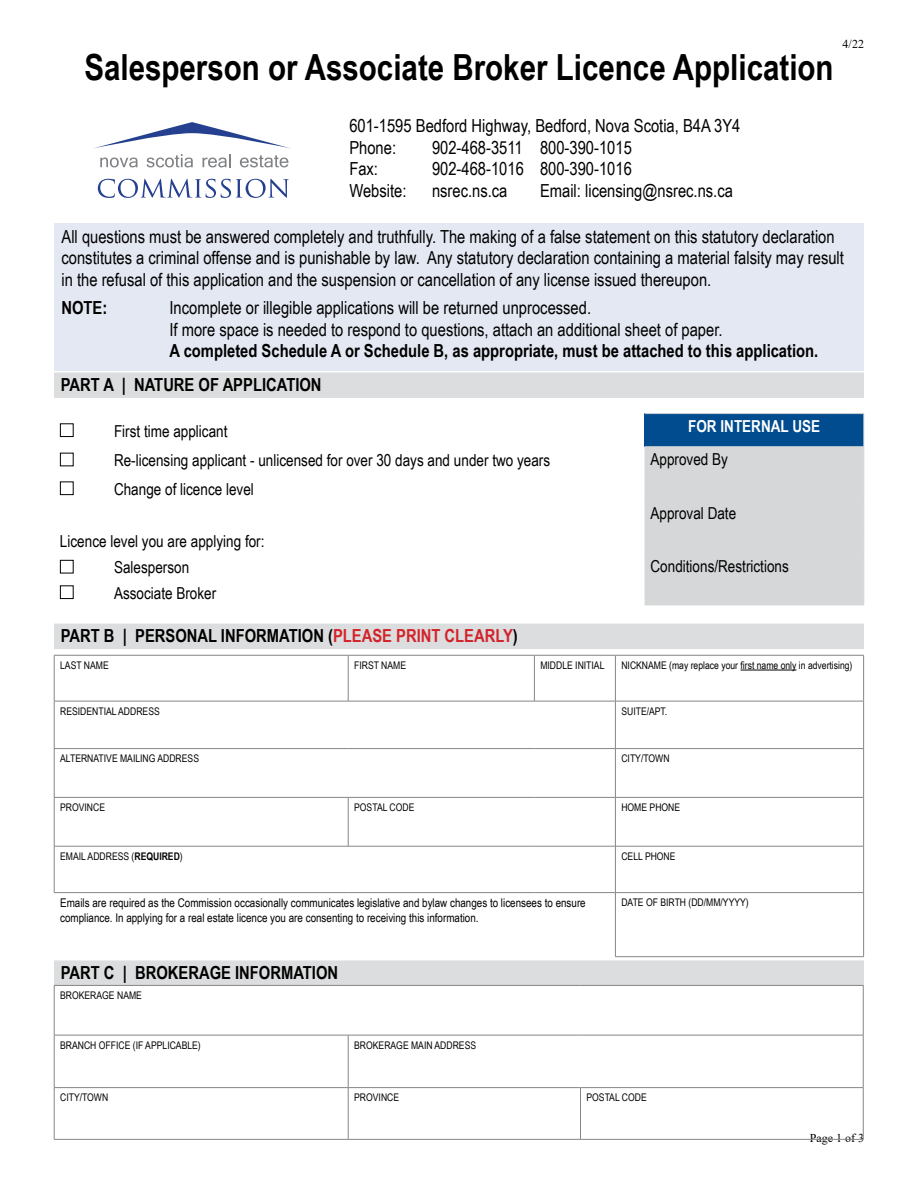
<style>
.page{position:relative;width:918px;height:1188px;background:#fff}
.page>*{position:absolute;margin:0;border:0;box-sizing:border-box;transform-origin:0 0}
.t1{font:700 36px "Arial Narrow";color:#000}
.t2{font:18px/21.6px "Arial Narrow";color:#000}
.t3{font:700 18px "Arial Narrow";color:#000}
.t4{font:16.5px/26.5px "Arial Narrow";color:#000}
.t5{font:700 16.5px "Arial Narrow";color:#fff}
.t6{font:12px/14.4px "Arial Narrow";color:#000}
.t7{font:12px "Times New Roman";color:#000}
.t8{font:10.5px "Arial Narrow";color:#000}
.s1{color:#d2232a}
.s2{font-weight:700}
</style>
<div class="page">
<div style="left:54px;top:624px;width:810px;height:25px;background:#dcddde"></div>
<div style="left:54px;top:960px;width:810px;height:26px;background:#dcddde"></div>
<div style="left:645px;top:414px;width:219px;height:33px;background:#004c8f"></div>
<hr style="left:645px;top:413px;width:219px;height:1px;background:#d5d7d8">
<hr style="left:864px;top:414px;width:1px;height:33px;background:#d5d7d8">
<hr style="left:645px;top:446px;width:219px;height:1px;background:#d5d7d8">
<div style="left:645px;top:447px;width:220px;height:158px;background:#d5d7d8"></div>
<hr style="left:645px;top:605px;width:219px;height:1px;background:#d5d7d8">
<div style="left:60px;top:423px;width:14px;height:14px;border:1px solid #000"></div>
<div style="left:60px;top:453px;width:14px;height:13px;border:1px solid #000"></div>
<div style="left:60px;top:482px;width:14px;height:13px;border:1px solid #000"></div>
<div style="left:60px;top:560px;width:14px;height:13px;border:1px solid #000"></div>
<div style="left:60px;top:585px;width:14px;height:14px;border:1px solid #000"></div>
<hr style="left:348px;top:655px;width:1px;height:46px;background:#848688">
<hr style="left:534px;top:655px;width:1px;height:46px;background:#848688">
<hr style="left:615px;top:655px;width:1px;height:46px;background:#848688">
<hr style="left:54px;top:701px;width:294px;height:1px;background:#848688">
<hr style="left:348px;top:701px;width:186px;height:1px;background:#848688">
<hr style="left:534px;top:701px;width:81px;height:1px;background:#848688">
<hr style="left:615px;top:701px;width:249px;height:1px;background:#848688">
<hr style="left:615px;top:701px;width:1px;height:47px;background:#848688">
<hr style="left:54px;top:748px;width:294px;height:1px;background:#848688">
<hr style="left:348px;top:748px;width:186px;height:1px;background:#848688">
<hr style="left:534px;top:748px;width:81px;height:1px;background:#848688">
<hr style="left:615px;top:748px;width:249px;height:1px;background:#848688">
<hr style="left:615px;top:749px;width:1px;height:48px;background:#848688">
<hr style="left:54px;top:797px;width:294px;height:1px;background:#848688">
<hr style="left:348px;top:797px;width:186px;height:1px;background:#848688">
<hr style="left:348px;top:798px;width:1px;height:48px;background:#848688">
<hr style="left:534px;top:797px;width:81px;height:1px;background:#848688">
<hr style="left:615px;top:797px;width:249px;height:1px;background:#848688">
<hr style="left:615px;top:798px;width:1px;height:48px;background:#848688">
<hr style="left:54px;top:655px;width:294px;height:1px;background:#848688">
<hr style="left:54px;top:655px;width:1px;height:46px;background:#848688">
<hr style="left:348px;top:655px;width:186px;height:1px;background:#848688">
<hr style="left:534px;top:655px;width:81px;height:1px;background:#848688">
<hr style="left:615px;top:655px;width:249px;height:1px;background:#848688">
<hr style="left:863px;top:655px;width:1px;height:46px;background:#848688">
<hr style="left:54px;top:701px;width:1px;height:47px;background:#848688">
<hr style="left:863px;top:701px;width:1px;height:47px;background:#848688">
<hr style="left:54px;top:749px;width:1px;height:48px;background:#848688">
<hr style="left:863px;top:749px;width:1px;height:48px;background:#848688">
<hr style="left:54px;top:798px;width:1px;height:48px;background:#848688">
<hr style="left:863px;top:798px;width:1px;height:48px;background:#848688">
<hr style="left:615px;top:893px;width:1px;height:63px;background:#848688">
<hr style="left:863px;top:893px;width:1px;height:63px;background:#848688">
<hr style="left:615px;top:956px;width:249px;height:1px;background:#848688">
<hr style="left:54px;top:846px;width:294px;height:1px;background:#848688">
<hr style="left:54px;top:846px;width:1px;height:46px;background:#848688">
<hr style="left:348px;top:846px;width:186px;height:1px;background:#848688">
<hr style="left:534px;top:846px;width:81px;height:1px;background:#848688">
<hr style="left:615px;top:846px;width:249px;height:1px;background:#848688">
<hr style="left:615px;top:846px;width:1px;height:46px;background:#848688">
<hr style="left:863px;top:846px;width:1px;height:46px;background:#848688">
<hr style="left:54px;top:892px;width:294px;height:1px;background:#848688">
<hr style="left:348px;top:892px;width:186px;height:1px;background:#848688">
<hr style="left:534px;top:892px;width:81px;height:1px;background:#848688">
<hr style="left:615px;top:892px;width:249px;height:1px;background:#848688">
<hr style="left:741px;top:670px;width:56px;height:1px;background:#000">
<hr style="left:54px;top:985px;width:294px;height:1px;background:#848688">
<hr style="left:54px;top:986px;width:1px;height:49px;background:#848688">
<hr style="left:348px;top:985px;width:232px;height:1px;background:#848688">
<hr style="left:580px;top:985px;width:283px;height:1px;background:#848688">
<hr style="left:863px;top:986px;width:1px;height:49px;background:#848688">
<hr style="left:54px;top:1035px;width:294px;height:1px;background:#848688">
<hr style="left:54px;top:1035px;width:1px;height:52px;background:#848688">
<hr style="left:348px;top:1035px;width:232px;height:1px;background:#848688">
<hr style="left:348px;top:1035px;width:1px;height:52px;background:#848688">
<hr style="left:580px;top:1035px;width:283px;height:1px;background:#848688">
<hr style="left:863px;top:1035px;width:1px;height:52px;background:#848688">
<hr style="left:54px;top:1087px;width:294px;height:1px;background:#848688">
<hr style="left:54px;top:1088px;width:1px;height:51px;background:#848688">
<hr style="left:348px;top:1087px;width:232px;height:1px;background:#848688">
<hr style="left:348px;top:1088px;width:1px;height:51px;background:#848688">
<hr style="left:580px;top:1087px;width:283px;height:1px;background:#848688">
<hr style="left:580px;top:1088px;width:1px;height:51px;background:#848688">
<hr style="left:863px;top:1088px;width:1px;height:51px;background:#848688">
<hr style="left:54px;top:1139px;width:294px;height:1px;background:#848688">
<hr style="left:348px;top:1139px;width:232px;height:1px;background:#848688">
<hr style="left:580px;top:1139px;width:283px;height:1px;background:#848688">
<div style="left:54px;top:372px;width:810px;height:26px;background:#dcddde"></div>
<div style="left:55px;top:223px;width:809px;height:147px;background:#e4e8f2"></div>
<svg style="left:98px;top:179px;width:191px;height:19px"></svg>
<svg style="left:94px;top:122px;width:197px;height:45px"></svg>
<h1 class="t1" style="left:84px;top:40px;width:751px">Salesperson or Associate Broker Licence Application</h1>
<p class="t2" style="left:349px;top:114px;width:393px">601-1595 Bedford Highway, Bedford, Nova Scotia, B4A 3Y4<br>Phone:</p>
<p class="t2" style="left:432px;top:136px;width:201px">902-468-3511 800-390-1015</p>
<p class="t2" style="left:349px;top:157px;width:30px">Fax:</p>
<p class="t2" style="left:432px;top:157px;width:201px">902-468-1016 800-390-1016</p>
<p class="t2" style="left:349px;top:179px;width:59px">Website:</p>
<p class="t2" style="left:432px;top:179px;width:77px">nsrec.ns.ca</p>
<p class="t2" style="left:540px;top:179px;width:194px">Email: licensing@nsrec.ns.ca</p>
<p class="t7" style="left:843px;top:36px;width:23px">4/22</p>
<p class="t2" style="left:62px;top:225px;width:784px">All questions must be answered completely and truthfully. The making of a false statement on this statutory declaration constitutes a criminal offense and is punishable by law. Any statutory declaration containing a material falsity may result in the refusal of this application and the suspension or cancellation of any license issued thereupon.</p>
<p class="t3" style="left:62px;top:294px;width:47px">NOTE:</p>
<p class="t2" style="left:170px;top:296px;width:555px">Incomplete or illegible applications will be returned unprocessed.<br>If more space is needed to respond to questions, attach an additional sheet of paper.</p>
<p class="t3" style="left:170px;top:338px;width:650px">A completed Schedule A or Schedule B, as appropriate, must be attached to this application.</p>
<p class="t3" style="left:61px;top:371px;width:262px">PART A | NATURE OF APPLICATION</p>
<p class="t4" style="left:114px;top:417px;width:115px">First time applicant</p>
<p class="t5" style="left:688px;top:413px;width:134px">FOR INTERNAL USE</p>
<p class="t4" style="left:114px;top:447px;width:438px">Re-licensing applicant - unlicensed for over 30 days and under two years</p>
<p class="t4" style="left:651px;top:445px;width:79px">Approved By</p>
<p class="t4" style="left:114px;top:475px;width:141px">Change of licence level</p>
<p class="t4" style="left:651px;top:500px;width:87px">Approval Date</p>
<p class="t4" style="left:114px;top:527px;width:152px;text-indent:-54px">Licence level you are applying for:<br>Salesperson</p>
<p class="t4" style="left:651px;top:552px;width:140px">Conditions/Restrictions</p>
<p class="t4" style="left:114px;top:579px;width:104px">Associate Broker</p>
<p class="t3" style="left:61px;top:622px;width:459px">PART B | PERSONAL INFORMATION (<span class="s1">PLEASE PRINT CLEARLY</span>)</p>
<p class="t8" style="left:60px;top:658px;width:50px">LAST NAME</p>
<p class="t8" style="left:354px;top:658px;width:53px">FIRST NAME</p>
<p class="t8" style="left:540px;top:658px;width:66px">MIDDLE INITIAL</p>
<p class="t8" style="left:621px;top:658px;width:233px">NICKNAME (may replace your first name only in advertising)</p>
<p class="t8" style="left:60px;top:703px;width:101px">RESIDENTIAL ADDRESS</p>
<p class="t8" style="left:621px;top:703px;width:47px">SUITE/APT.</p>
<p class="t8" style="left:60px;top:751px;width:140px">ALTERNATIVE MAILING ADDRESS</p>
<p class="t8" style="left:621px;top:751px;width:50px">CITY/TOWN</p>
<p class="t8" style="left:60px;top:800px;width:46px">PROVINCE</p>
<p class="t8" style="left:354px;top:800px;width:62px">POSTAL CODE</p>
<p class="t8" style="left:621px;top:800px;width:60px">HOME PHONE</p>
<p class="t8" style="left:60px;top:848px;width:124px">EMAIL ADDRESS (<span class="s2">REQUIRED</span>)</p>
<p class="t8" style="left:621px;top:848px;width:56px">CELL PHONE</p>
<p class="t6" style="left:60px;top:895px;width:527px">Emails are required as the Commission occasionally communicates legislative and bylaw changes to licensees to ensure compliance. In applying for a real estate licence you are consenting to receiving this information.</p>
<p class="t8" style="left:621px;top:895px;width:129px">DATE OF BIRTH (DD/MM/YYYY)</p>
<p class="t3" style="left:61px;top:959px;width:279px">PART C | BROKERAGE INFORMATION</p>
<p class="t8" style="left:60px;top:988px;width:83px">BROKERAGE NAME</p>
<p class="t8" style="left:60px;top:1037px;width:142px">BRANCH OFFICE (IF APPLICABLE)</p>
<p class="t8" style="left:354px;top:1037px;width:123px">BROKERAGE MAIN ADDRESS</p>
<p class="t8" style="left:60px;top:1090px;width:50px">CITY/TOWN</p>
<p class="t8" style="left:354px;top:1090px;width:46px">PROVINCE</p>
<p class="t8" style="left:586px;top:1090px;width:62px">POSTAL CODE</p>
<p class="t7" style="left:810px;top:1130px;width:56px">Page 1 of 3</p>
</div>
